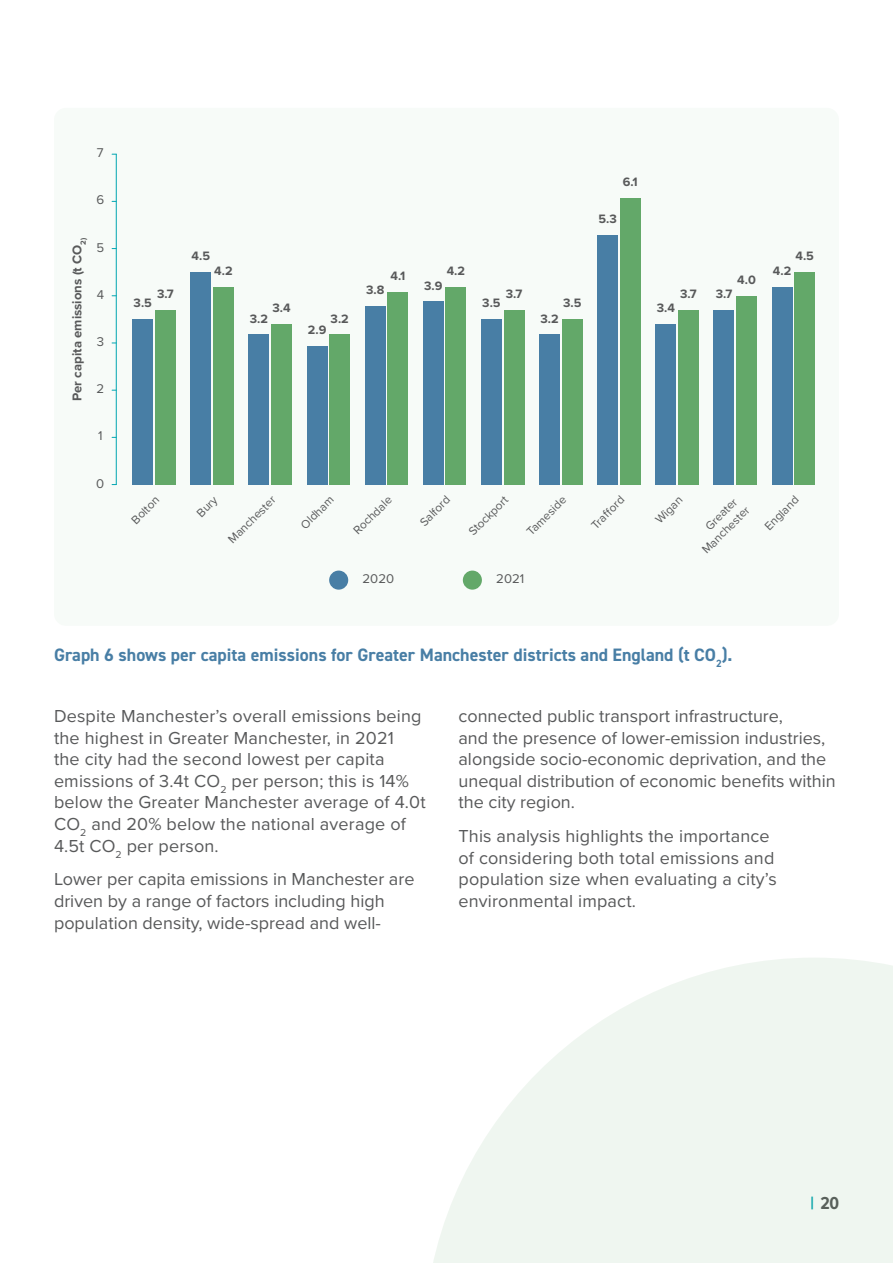
<style>
.page{position:relative;width:893px;height:1263px;background:#fff}
.page>*{position:absolute;margin:0;border:0;box-sizing:border-box;transform-origin:0 0}
.Body{font:18px/21.6px "Proxima Nova";letter-spacing:.01em;color:#58595a}
.Body-2{font:700 18px "DIN2014";color:#487ea5}
.t1{font:700 18px "Proxima Nova Cond";color:#58595a}
.t2{font:700 13.2px "Proxima Nova";color:#58595a}
.t3{font:13.2px "Proxima Nova";color:#58595a}
.t4{font:700 12.6px "Proxima Nova";color:#58595a}
.t5{font:12px/14.4px "Proxima Nova";color:#58595a;text-align:right}
.s1{color:#00a5b1}
</style>
<div class="page">
<div style="left:54px;top:108px;width:785px;height:518px;background:#f7fbf8;border-radius:12px"></div>
<svg style="left:433px;top:958px;width:460px;height:305px;fill:#eff6f0"></svg>
<div style="left:772px;top:287px;width:20px;height:198px;background:#487ea5"></div>
<div style="left:678px;top:310px;width:21px;height:175px;background:#63a869"></div>
<div style="left:714px;top:310px;width:20px;height:175px;background:#487ea5"></div>
<div style="left:539px;top:334px;width:21px;height:151px;background:#487ea5"></div>
<div style="left:504px;top:310px;width:20px;height:175px;background:#63a869"></div>
<div style="left:481px;top:319px;width:21px;height:166px;background:#487ea5"></div>
<div style="left:562px;top:319px;width:20px;height:166px;background:#63a869"></div>
<div style="left:446px;top:287px;width:20px;height:198px;background:#63a869"></div>
<div style="left:365px;top:306px;width:20px;height:179px;background:#487ea5"></div>
<div style="left:423px;top:301px;width:20px;height:184px;background:#487ea5"></div>
<div style="left:307px;top:346px;width:20px;height:139px;background:#487ea5"></div>
<div style="left:330px;top:334px;width:20px;height:151px;background:#63a869"></div>
<div style="left:271px;top:324px;width:21px;height:161px;background:#63a869"></div>
<div style="left:656px;top:324px;width:20px;height:161px;background:#487ea5"></div>
<div style="left:388px;top:292px;width:20px;height:193px;background:#63a869"></div>
<div style="left:736px;top:296px;width:21px;height:189px;background:#63a869"></div>
<div style="left:191px;top:272px;width:20px;height:213px;background:#487ea5"></div>
<div style="left:213px;top:287px;width:21px;height:198px;background:#63a869"></div>
<div style="left:794px;top:272px;width:21px;height:213px;background:#63a869"></div>
<hr style="left:116px;top:154px;width:1px;height:331px;background:#00a5b1">
<div style="left:620px;top:198px;width:20px;height:287px;background:#63a869"></div>
<div style="left:597px;top:235px;width:21px;height:250px;background:#487ea5"></div>
<div style="left:329px;top:571px;width:19px;height:19px;background:#487ea5;border-radius:50%"></div>
<div style="left:463px;top:571px;width:19px;height:19px;background:#63a869;border-radius:50%"></div>
<div style="left:249px;top:334px;width:20px;height:151px;background:#487ea5"></div>
<div style="left:155px;top:310px;width:21px;height:175px;background:#63a869"></div>
<div style="left:133px;top:319px;width:20px;height:166px;background:#487ea5"></div>
<p class="t3" style="left:97px;top:143px;width:8px">7</p>
<p class="t3" style="left:96px;top:190px;width:9px">6</p>
<p class="t2" style="left:67px;top:401px;width:165px;rotate:-90deg">Per capita emissions (t CO<sub>2)</sub></p>
<p class="t3" style="left:96px;top:237px;width:9px">5</p>
<p class="t3" style="left:97px;top:285px;width:9px">4</p>
<p class="t3" style="left:97px;top:332px;width:9px">3</p>
<p class="t3" style="left:96px;top:379px;width:9px">2</p>
<p class="t3" style="left:98px;top:426px;width:6px">1</p>
<p class="t3" style="left:96px;top:473px;width:10px">0</p>
<p class="t4" style="left:623px;top:172px;width:16px">6.1</p>
<p class="t4" style="left:157px;top:284px;width:18px">3.7</p>
<p class="t4" style="left:134px;top:294px;width:20px">3.5</p>
<p class="t4" style="left:192px;top:247px;width:20px">4.5</p>
<p class="t4" style="left:214px;top:262px;width:20px">4.2</p>
<p class="t4" style="left:599px;top:210px;width:20px">5.3</p>
<p class="t4" style="left:447px;top:262px;width:20px">4.2</p>
<p class="t4" style="left:390px;top:267px;width:16px">4.1</p>
<p class="t4" style="left:737px;top:270px;width:20px">4.0</p>
<p class="t4" style="left:424px;top:276px;width:20px">3.9</p>
<p class="t4" style="left:366px;top:280px;width:20px">3.8</p>
<p class="t4" style="left:506px;top:284px;width:18px">3.7</p>
<p class="t4" style="left:680px;top:284px;width:18px">3.7</p>
<p class="t4" style="left:716px;top:284px;width:18px">3.7</p>
<p class="t4" style="left:482px;top:294px;width:20px">3.5</p>
<p class="t4" style="left:563px;top:294px;width:20px">3.5</p>
<p class="t4" style="left:272px;top:298px;width:20px">3.4</p>
<p class="t4" style="left:657px;top:298px;width:20px">3.4</p>
<p class="t4" style="left:250px;top:309px;width:20px">3.2</p>
<p class="t4" style="left:331px;top:309px;width:20px">3.2</p>
<p class="t4" style="left:308px;top:320px;width:20px">2.9</p>
<p class="t4" style="left:540px;top:309px;width:20px">3.2</p>
<p class="t4" style="left:795px;top:247px;width:20px">4.5</p>
<p class="t4" style="left:773px;top:262px;width:20px">4.2</p>
<p class="t5" style="left:128px;top:516px;width:36px;rotate:-45deg">Bolton</p>
<p class="t5" style="left:193px;top:509px;width:25px;rotate:-45deg">Bury</p>
<p class="t5" style="left:225px;top:536px;width:63px;rotate:-45deg">Manchester</p>
<p class="t5" style="left:297px;top:521px;width:43px;rotate:-45deg">Oldham</p>
<p class="t5" style="left:350px;top:527px;width:50px;rotate:-45deg">Rochdale</p>
<p class="t5" style="left:416px;top:518px;width:39px;rotate:-45deg">Salford</p>
<p class="t5" style="left:465px;top:528px;width:52px;rotate:-45deg">Stockport</p>
<p class="t5" style="left:523px;top:528px;width:52px;rotate:-45deg">Tameside</p>
<p class="t5" style="left:588px;top:521px;width:43px;rotate:-45deg">Trafford</p>
<p class="t5" style="left:652px;top:516px;width:35px;rotate:-45deg">Wigan</p>
<p class="t5" style="left:688px;top:536px;width:63px;rotate:-45deg">Greater<br>Manchester</p>
<p class="t5" style="left:761px;top:522px;width:44px;rotate:-45deg">England</p>
<p class="t3" style="left:363px;top:569px;width:33px">2020</p>
<p class="t3" style="left:496px;top:569px;width:29px">2021</p>
<p class="Body-2" style="left:54px;top:643px;width:680px">Graph 6 shows per capita emissions for Greater Manchester districts and England (t CO<sub>2</sub>).</p>
<p class="Body" style="left:54px;top:704px;width:373px">Despite Manchester’s overall emissions being the highest in Greater Manchester, in 2021<br>the city had the second lowest per capita emissions of 3.4t CO<sub>2</sub> per person; this is 14% below the Greater Manchester average of 4.0t CO<sub>2</sub> and 20% below the national average of 4.5t CO<sub>2</sub> per person.</p>
<p class="Body" style="left:54px;top:868px;width:362px">Lower per capita emissions in Manchester are driven by a range of factors including high population density, wide-spread and well-</p>
<p class="Body" style="left:458px;top:704px;width:379px">connected public transport infrastructure,<br>and the presence of lower-emission industries, alongside socio-economic deprivation, and the unequal distribution of economic benefits within the city region.</p>
<p class="Body" style="left:458px;top:824px;width:320px">This analysis highlights the importance of considering both total emissions and population size when evaluating a city’s environmental impact.</p>
<p class="t1" style="left:810px;top:1190px;width:30px"><span class="s1">|</span> 20</p>
</div>
